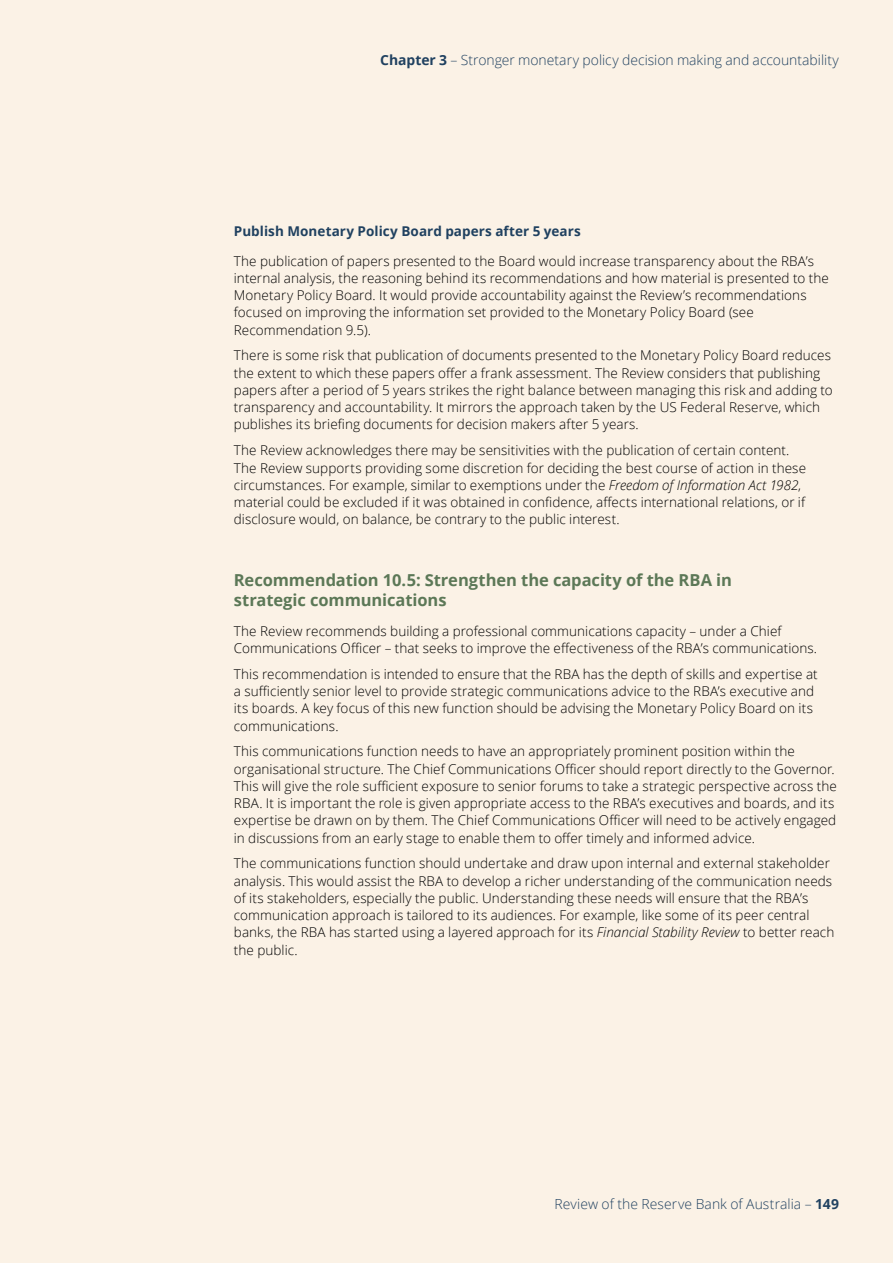
<style>
.page{position:relative;width:893px;height:1263px;background:#fbf2e6}
.page>*{position:absolute;margin:0;border:0;box-sizing:border-box;transform-origin:0 0}
.Heading_3{font:700 16.5px/19.5px "Open Sans";letter-spacing:-.005em;color:#5c7857}
.t1{font:300 13.95px "Open Sans";color:#204160}
.Body_text{font:300 13.5px/17.2px "Open Sans";letter-spacing:.005em;color:#000}
.Heading_4{font:700 13.5px "Open Sans";letter-spacing:.005em;color:#204160}
.s1{font-weight:700}
.s2{font-style:italic}
</style>
<div class="page">
<p class="t1" style="left:380px;top:50px;width:460px"><span class="s1">Chapter 3</span> – Stronger monetary policy decision making and accountability</p>
<p class="Heading_4" style="left:234px;top:221px;width:348px">Publish Monetary Policy Board papers after 5 years</p>
<p class="Body_text" style="left:234px;top:252px;width:596px">The publication of papers presented to the Board would increase transparency about the RBA’s internal analysis, the reasoning behind its recommendations and how material is presented to the Monetary Policy Board. It would provide accountability against the Review’s recommendations focused on improving the information set provided to the Monetary Policy Board (see Recommendation 9.5).</p>
<p class="Body_text" style="left:234px;top:347px;width:600px">There is some risk that publication of documents presented to the Monetary Policy Board reduces the extent to which these papers offer a frank assessment. The Review considers that publishing papers after a period of 5 years strikes the right balance between managing this risk and adding to transparency and accountability. It mirrors the approach taken by the US Federal Reserve, which publishes its briefing documents for decision makers after 5 years.</p>
<p class="Body_text" style="left:234px;top:441px;width:574px">The Review acknowledges there may be sensitivities with the publication of certain content.<br>The Review supports providing some discretion for deciding the best course of action in these circumstances. For example, similar to exemptions under the <span class="s2">Freedom of Information Act 1982</span>, material could be excluded if it was obtained in confidence, affects international relations, or if disclosure would, on balance, be contrary to the public interest.</p>
<h3 class="Heading_3" style="left:234px;top:570px;width:500px">Recommendation 10.5: Strengthen the capacity of the RBA in strategic communications</h3>
<p class="Body_text" style="left:234px;top:622px;width:585px">The Review recommends building a professional communications capacity – under a Chief<br>Communications Officer – that seeks to improve the effectiveness of the RBA’s communications.</p>
<p class="Body_text" style="left:234px;top:665px;width:585px">This recommendation is intended to ensure that the RBA has the depth of skills and expertise at a sufficiently senior level to provide strategic communications advice to the RBA’s executive and its boards. A key focus of this new function should be advising the Monetary Policy Board on its communications.</p>
<p class="Body_text" style="left:234px;top:742px;width:604px">This communications function needs to have an appropriately prominent position within the organisational structure. The Chief Communications Officer should report directly to the Governor.<br>This will give the role sufficient exposure to senior forums to take a strategic perspective across the RBA. It is important the role is given appropriate access to the RBA’s executives and boards, and its expertise be drawn on by them. The Chief Communications Officer will need to be actively engaged in discussions from an early stage to enable them to offer timely and informed advice.</p>
<p class="Body_text" style="left:234px;top:854px;width:602px">The communications function should undertake and draw upon internal and external stakeholder analysis. This would assist the RBA to develop a richer understanding of the communication needs of its stakeholders, especially the public. Understanding these needs will ensure that the RBA’s communication approach is tailored to its audiences. For example, like some of its peer central banks, the RBA has started using a layered approach for its <span class="s2">Financial Stability Review</span> to better reach the public.</p>
<p class="t1" style="left:554px;top:1194px;width:286px">Review of the Reserve Bank of Australia – <span class="s1">149</span></p>
</div>
